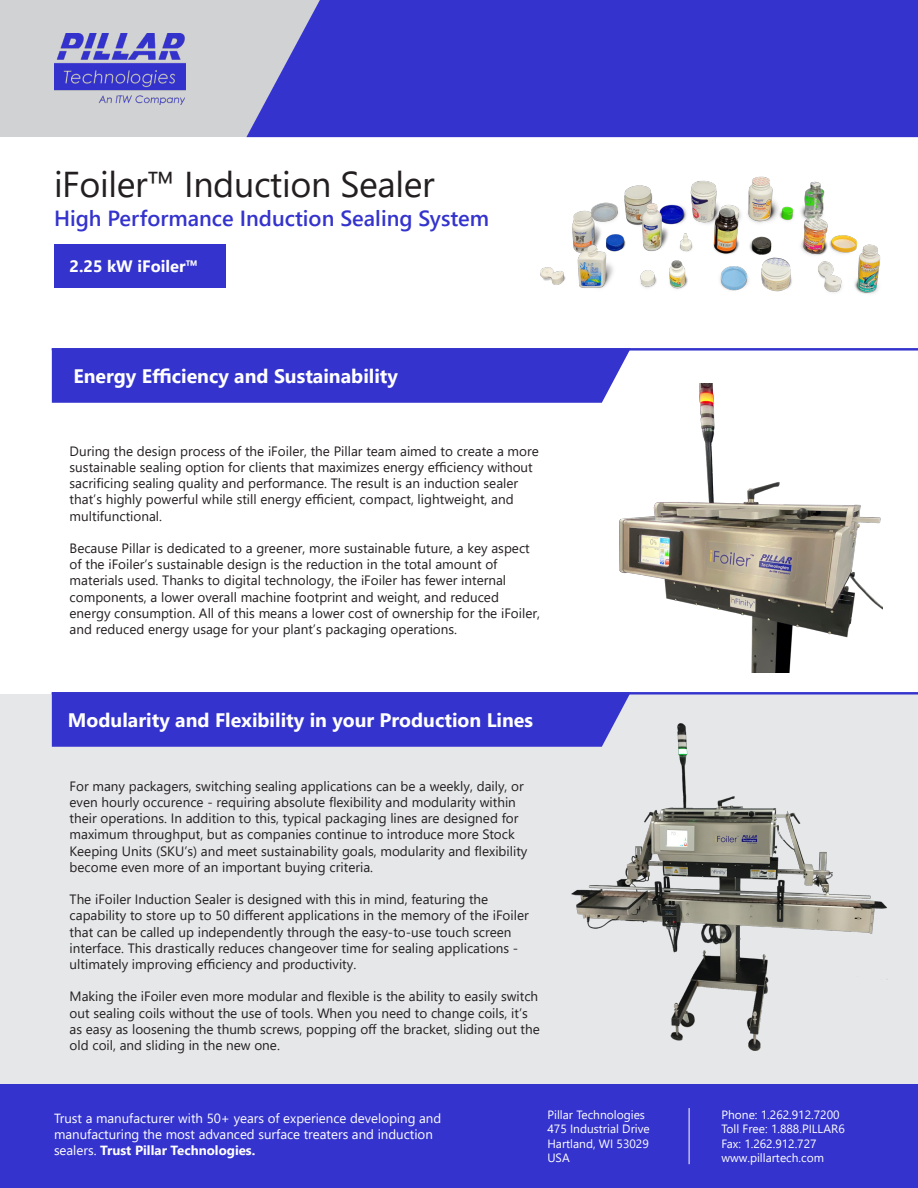
<style>
.page{position:relative;width:918px;height:1188px;background:#fff}
.page>*{position:absolute;margin:0;border:0;box-sizing:border-box;transform-origin:0 0}
.t1{font:35.85px "Segoe UI";letter-spacing:-.01em;color:#231f20}
.t2{font:600 21.9px "Segoe UI";color:#3433cd}
.t3{font:700 19.5px "Segoe UI";color:#fff}
.t4{font:700 16.5px "Segoe UI";color:#fff}
.t5{font:13.5px/16.2px "Segoe UI";color:#231f20}
.t6{font:13.35px/15.9px "Segoe UI";color:#fff}
.t7{font:12px "Segoe UI";color:#fff}
.s1{font-weight:700}
</style>
<div class="page">
<div style="left:0;top:0;width:918px;height:137px;background:#d1d2d4"></div>
<div style="left:246px;top:0;width:672px;height:137px;background:#3433cd"></div>
<img style="left:54px;top:33px;width:131px;height:71px">
<div style="left:0;top:694px;width:918px;height:494px;background:#e6e7e9"></div>
<div style="left:0;top:1084px;width:918px;height:104px;background:#3433cd"></div>
<hr style="left:689px;top:1108px;width:1px;height:56px;background:#fff">
<div style="left:52px;top:694px;width:579px;height:53px;background:#3433cd"></div>
<hr style="left:52px;top:692px;width:866px;height:2px;background:#3433cd">
<div style="left:52px;top:350px;width:579px;height:53px;background:#3433cd"></div>
<hr style="left:52px;top:348px;width:866px;height:2px;background:#3433cd">
<div style="left:54px;top:244px;width:172px;height:44px;background:#3433cd"></div>
<img style="left:540px;top:176px;width:341px;height:118px">
<img style="left:619px;top:383px;width:264px;height:289px">
<img style="left:571px;top:724px;width:316px;height:326px">
<p class="t1" style="left:54px;top:150px;width:382px">iFoiler™ Induction Sealer</p>
<p class="t2" style="left:54px;top:197px;width:437px">High Performance Induction Sealing System</p>
<p class="t4" style="left:70px;top:251px;width:130px">2.25 kW iFoiler™</p>
<p class="t3" style="left:73px;top:357px;width:326px">Energy Efficiency and Sustainability</p>
<p class="t5" style="left:70px;top:442px;width:471px">During the design process of the iFoiler, the Pillar team aimed to create a more sustainable sealing option for clients that maximizes energy efficiency without sacrificing sealing quality and performance. The result is an induction sealer that’s highly powerful while still energy efficient, compact, lightweight, and multifunctional.</p>
<p class="t5" style="left:70px;top:539px;width:462px">Because Pillar is dedicated to a greener, more sustainable future, a key aspect of the iFoiler’s sustainable design is the reduction in the total amount of</p>
<p class="t5" style="left:70px;top:571px;width:438px">materials used. Thanks to digital technology, the iFoiler has fewer internal components, a lower overall machine footprint and weight, and reduced</p>
<p class="t5" style="left:70px;top:604px;width:472px">energy consumption. All of this means a lower cost of ownership for the iFoiler, and reduced energy usage for your plant’s packaging operations.</p>
<p class="t3" style="left:68px;top:701px;width:467px">Modularity and Flexibility in your Production Lines</p>
<p class="t5" style="left:70px;top:777px;width:459px">For many packagers, switching sealing applications can be a weekly, daily, or even hourly occurence - requiring absolute flexibility and modularity within their operations. In addition to this, typical packaging lines are designed for maximum throughput, but as companies continue to introduce more Stock Keeping Units (SKU’s) and meet sustainability goals, modularity and flexibility become even more of an important buying criteria.</p>
<p class="t5" style="left:70px;top:890px;width:420px">The iFoiler Induction Sealer is designed with this in mind, featuring the</p>
<p class="t5" style="left:70px;top:906px;width:461px">capability to store up to 50 different applications in the memory of the iFoiler that can be called up independently through the easy-to-use touch screen interface. This drastically reduces changeover time for sealing applications - ultimately improving efficiency and productivity.</p>
<p class="t5" style="left:70px;top:987px;width:472px">Making the iFoiler even more modular and flexible is the ability to easily switch out sealing coils without the use of tools. When you need to change coils, it’s as easy as loosening the thumb screws, popping off the bracket, sliding out the old coil, and sliding in the new one.</p>
<p class="t6" style="left:54px;top:1109px;width:389px">Trust a manufacturer with 50+ years of experience developing and manufacturing the most advanced surface treaters and induction sealers. <span class="s1">Trust Pillar Technologies.</span></p>
<p class="t7" style="left:547px;top:1103px;width:99px">Pillar Technologies</p>
<p class="t7" style="left:547px;top:1118px;width:104px">475 Industrial Drive</p>
<p class="t7" style="left:547px;top:1132px;width:103px">Hartland, WI 53029</p>
<p class="t7" style="left:547px;top:1146px;width:24px">USA</p>
<p class="t7" style="left:721px;top:1103px;width:120px">Phone: 1.262.912.7200</p>
<p class="t7" style="left:721px;top:1118px;width:125px">Toll Free: 1.888.PILLAR6</p>
<p class="t7" style="left:721px;top:1132px;width:97px">Fax: 1.262.912.727</p>
<p class="t7" style="left:721px;top:1146px;width:104px">www.pillartech.com</p>
</div>
